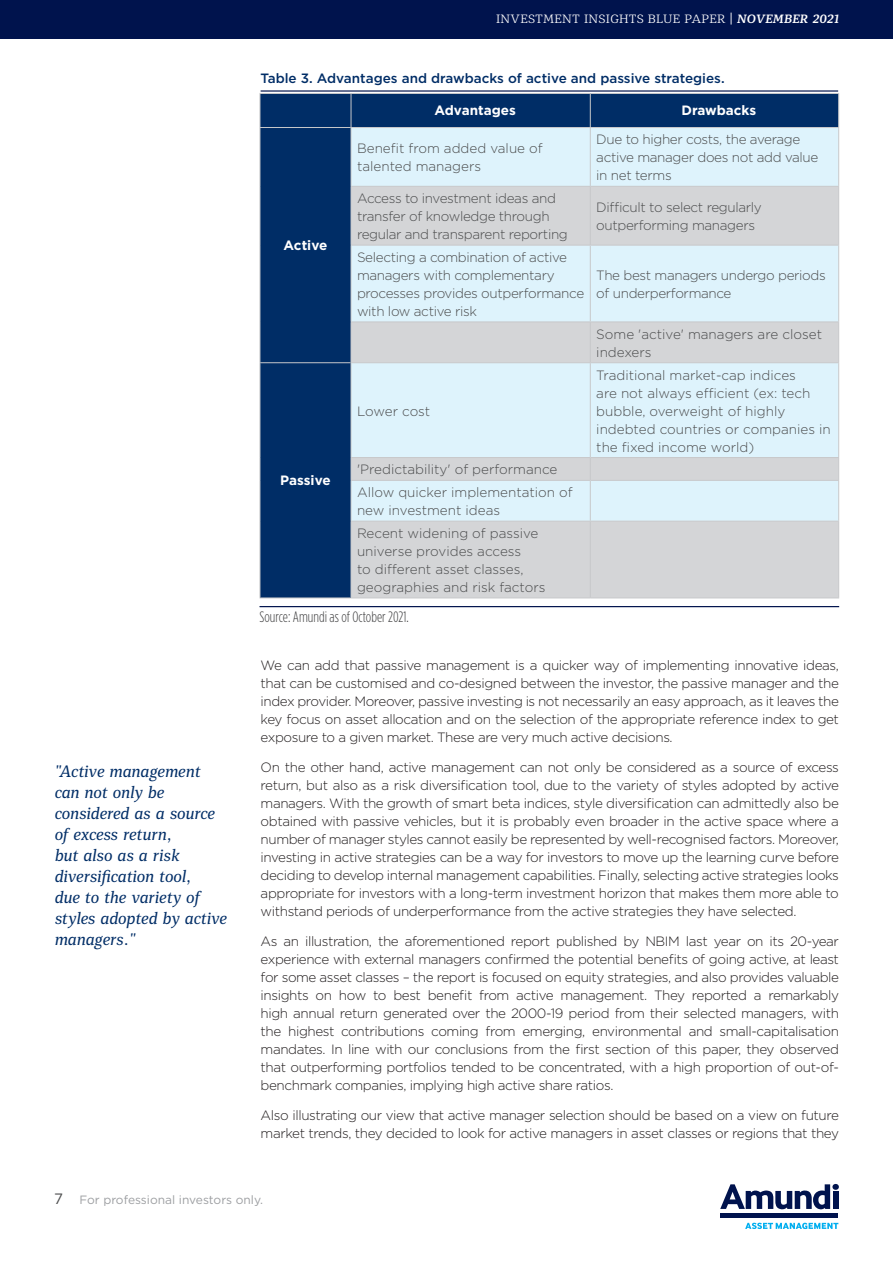
<style>
.page{position:relative;width:893px;height:1263px;background:#fff}
.page>*{position:absolute;margin:0;border:0;box-sizing:border-box;transform-origin:0 0}
.Amundi_Quotes{font:italic condensed 16.5px/21px "Mediator Serif";color:#002d66}
.Amundi_Chart_Source{font:300 15px "Gotham Condensed";color:#3e3e3f}
.Amundi_Body_Text{font:300 13.5px/18px "Gotham";letter-spacing:-.03em;color:#231f20;text-align:justify}
.Amundi_Body_Text-2{font:300 13.5px/18px "Gotham";color:#4b4c4d}
.Amundi_Body_Text-3{font:300 13.5px/18px "Gotham";letter-spacing:-.025em;color:#4b4c4d}
.Amundi_Chart_Title{font:500 13.5px "Gotham";color:#002d66}
.t1{font:700 13.5px "Gotham";color:#fff}
.t2{font:300 12px "Mediator Serif";letter-spacing:.02em;color:#fff}
.t3{font:12px "Gotham";color:#9d9fa2}
.s1{font-weight:700;font-style:italic}
.s2{font-size:15px;color:#4b4c4d}
</style>
<div class="page">
<svg style="left:720px;top:1184px;width:110px;height:25px"></svg>
<div style="left:832px;top:1184px;width:7px;height:6px;background:#00134d;border-radius:50%"></div>
<div style="left:833px;top:1191px;width:5px;height:18px;background:#00134d"></div>
<div style="left:720px;top:1213px;width:118px;height:5px;background:#00134d"></div>
<svg style="left:745px;top:1222px;width:93px;height:7px"></svg>
<div style="left:0;top:0;width:893px;height:38px;background:#00134d"></div>
<hr style="left:260px;top:606px;width:579px;height:1px;background:#00134d">
<svg style="left:260px;top:93px;width:579px;height:505px;background:#acbfcf"></svg>
<hr style="left:590px;top:480px;width:249px;height:1px;background:#c7c8ca">
<hr style="left:351px;top:521px;width:239px;height:1px;background:#c7c8ca">
<hr style="left:351px;top:522px;width:1px;height:75px;background:#c7c8ca">
<hr style="left:351px;top:597px;width:239px;height:1px;background:#c7c8ca">
<hr style="left:590px;top:521px;width:249px;height:1px;background:#c7c8ca">
<hr style="left:590px;top:522px;width:1px;height:75px;background:#c7c8ca">
<hr style="left:838px;top:522px;width:1px;height:75px;background:#c7c8ca">
<hr style="left:590px;top:597px;width:249px;height:1px;background:#c7c8ca">
<hr style="left:261px;top:90px;width:577px;height:2px;background:#00134d">
<p class="t2" style="left:496px;top:11px;width:344px">INVESTMENT INSIGHTS BLUE PAPER | <span class="s1">NOVEMBER 2021</span></p>
<p class="Amundi_Chart_Title" style="left:261px;top:70px;width:466px">Table 3. Advantages and drawbacks of active and passive strategies.</p>
<p class="Amundi_Quotes" style="left:54px;top:761px;width:174px">"Active management can not only be considered as a source of excess return,<br>but also as a risk diversification tool,<br>due to the variety of styles adopted by active managers."</p>
<p class="t1" style="left:284px;top:236px;width:45px">Active</p>
<p class="t1" style="left:434px;top:102px;width:83px">Advantages</p>
<p class="t1" style="left:682px;top:102px;width:76px">Drawbacks</p>
<p class="Amundi_Body_Text-2" style="left:357px;top:139px;width:187px">Benefit from added value of talented managers</p>
<p class="Amundi_Body_Text-3" style="left:596px;top:130px;width:224px">Due to higher costs, the average active manager does not add value in net terms</p>
<p class="Amundi_Body_Text-3" style="left:357px;top:189px;width:212px">Access to investment ideas and transfer of knowledge through regular and transparent reporting</p>
<p class="Amundi_Body_Text-3" style="left:596px;top:198px;width:167px">Difficult to select regularly outperforming managers</p>
<p class="Amundi_Body_Text-3" style="left:357px;top:248px;width:229px">Selecting a combination of active managers with complementary processes provides outperformance with low active risk</p>
<p class="Amundi_Body_Text-3" style="left:596px;top:266px;width:231px">The best managers undergo periods of underperformance</p>
<p class="Amundi_Body_Text-2" style="left:596px;top:325px;width:227px">Some 'active' managers are closet indexers</p>
<p class="Amundi_Body_Text-3" style="left:357px;top:401px;width:75px">Lower cost</p>
<p class="Amundi_Body_Text-2" style="left:596px;top:365px;width:236px">Traditional market-cap indices<br>are not always efficient (ex: tech bubble, overweight of highly indebted countries or companies in the fixed income world)</p>
<p class="Amundi_Body_Text-2" style="left:357px;top:460px;width:202px">'Predictability' of performance</p>
<p class="Amundi_Body_Text-2" style="left:357px;top:483px;width:217px">Allow quicker implementation of new investment ideas</p>
<p class="Amundi_Body_Text-2" style="left:357px;top:524px;width:190px">Recent widening of passive universe provides access<br>to different asset classes, geographies and risk factors</p>
<p class="Amundi_Chart_Source" style="left:260px;top:608px;width:151px">Source: Amundi as of October 2021.</p>
<p class="Amundi_Body_Text" style="left:261px;top:656px;width:580px">We can add that passive management is a quicker way of implementing innovative ideas, that can be customised and co-designed between the investor, the passive manager and the index provider. Moreover, passive investing is not necessarily an easy approach, as it leaves the key focus on asset allocation and on the selection of the appropriate reference index to get exposure to a given market. These are very much active decisions.</p>
<p class="Amundi_Body_Text" style="left:261px;top:758px;width:580px">On the other hand, active management can not only be considered as a source of excess return, but also as a risk diversification tool, due to the variety of styles adopted by active managers. With the growth of smart beta indices, style diversification can admittedly also be obtained with passive vehicles, but it is probably even broader in the active space where a number of manager styles cannot easily be represented by well-recognised factors. Moreover, investing in active strategies can be a way for investors to move up the learning curve before deciding to develop internal management capabilities. Finally, selecting active strategies looks appropriate for investors with a long-term investment horizon that makes them more able to withstand periods of underperformance from the active strategies they have selected.</p>
<p class="Amundi_Body_Text" style="left:261px;top:932px;width:580px">As an illustration, the aforementioned report published by NBIM last year on its 20-year experience with external managers confirmed the potential benefits of going active, at least for some asset classes – the report is focused on equity strategies, and also provides valuable insights on how to best benefit from active management. They reported a remarkably high annual return generated over the 2000-19 period from their selected managers, with the highest contributions coming from emerging, environmental and small-capitalisation mandates. In line with our conclusions from the first section of this paper, they observed that outperforming portfolios tended to be concentrated, with a high proportion of out-of&shy;benchmark companies, implying high active share ratios.</p>
<p class="Amundi_Body_Text" style="left:261px;top:1106px;width:580px">Also illustrating our view that active manager selection should be based on a view on future market trends, they decided to look for active managers in asset classes or regions that they</p>
<p class="t1" style="left:280px;top:471px;width:52px">Passive</p>
<p class="t3" style="left:54px;top:1192px;width:211px"><span class="s2">7</span> For professional investors only.</p>
</div>
